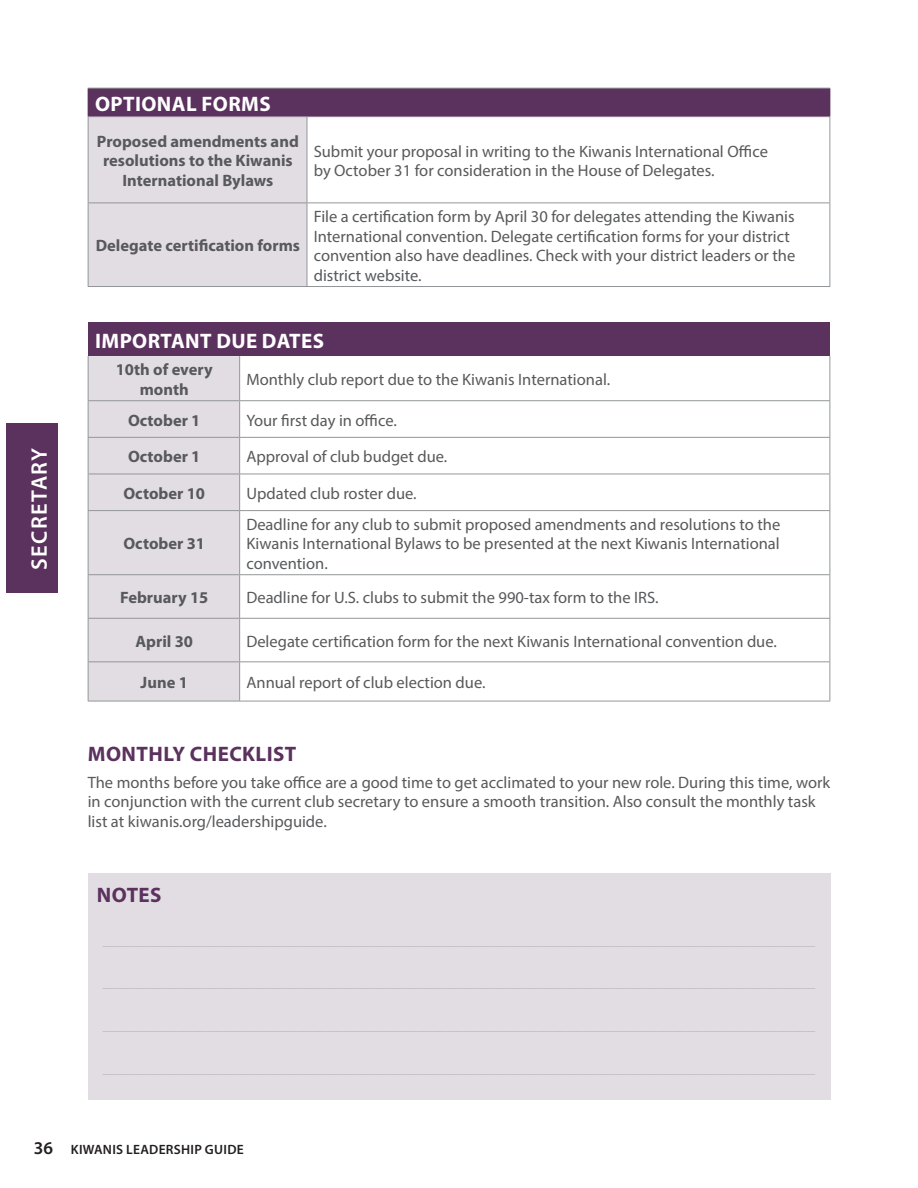
<style>
.page{position:relative;width:918px;height:1188px;background:#fff}
.page>*{position:absolute;margin:0;border:0;box-sizing:border-box;transform-origin:0 0}
.t1{font:600 22.5px "Myriad Pro";letter-spacing:.06em;color:#fff}
.t2{font:700 21px "Myriad Pro";letter-spacing:.02em;color:#fff}
.t3{font:700 21px "Myriad Pro";letter-spacing:.02em;color:#5b315e}
.t4{font:16.5px/19.5px "Myriad Pro";color:#58595b}
.t5{font:700 16.5px/19.5px "Myriad Pro";color:#58595b;text-align:center}
.t6{font:700 15px "Myriad Pro";color:#bcbdbf}
.t7{font:600 13.5px "Myriad Pro";letter-spacing:.02em;color:#231f20}
.s1{font-size:18px}
</style>
<div class="page">
<div style="left:7px;top:423px;width:51px;height:170px;background:#5b315e"></div>
<div style="left:88px;top:88px;width:742px;height:29px;background:#5b315e"></div>
<hr style="left:307px;top:117px;width:1px;height:86px;background:#939698">
<hr style="left:830px;top:117px;width:1px;height:86px;background:#939698">
<hr style="left:307px;top:203px;width:523px;height:1px;background:#939698">
<hr style="left:307px;top:203px;width:1px;height:83px;background:#939698">
<hr style="left:830px;top:203px;width:1px;height:83px;background:#939698">
<hr style="left:88px;top:286px;width:742px;height:1px;background:#939698">
<div style="left:88px;top:117px;width:219px;height:169px;background:#e2dde3"></div>
<svg style="left:830px;top:89px;width:1px;height:27px"></svg>
<hr style="left:88px;top:116px;width:742px;height:1px;background:#99829b">
<hr style="left:88px;top:88px;width:742px;height:1px;background:#939698">
<div style="left:88px;top:323px;width:742px;height:33px;background:#5b315e"></div>
<div style="left:89px;top:356px;width:150px;height:345px;background:#e2dde3"></div>
<hr style="left:88px;top:356px;width:1px;height:44px;background:#939698">
<hr style="left:239px;top:356px;width:1px;height:44px;background:#939698">
<hr style="left:830px;top:356px;width:1px;height:44px;background:#939698">
<hr style="left:88px;top:400px;width:152px;height:1px;background:#939698">
<hr style="left:88px;top:401px;width:1px;height:36px;background:#939698">
<hr style="left:240px;top:400px;width:590px;height:1px;background:#939698">
<hr style="left:239px;top:401px;width:1px;height:36px;background:#939698">
<hr style="left:830px;top:401px;width:1px;height:36px;background:#939698">
<hr style="left:88px;top:437px;width:152px;height:1px;background:#939698">
<hr style="left:88px;top:438px;width:1px;height:36px;background:#939698">
<hr style="left:240px;top:437px;width:590px;height:1px;background:#939698">
<hr style="left:239px;top:438px;width:1px;height:36px;background:#939698">
<hr style="left:830px;top:438px;width:1px;height:36px;background:#939698">
<hr style="left:88px;top:474px;width:152px;height:1px;background:#939698">
<hr style="left:88px;top:474px;width:1px;height:36px;background:#939698">
<hr style="left:240px;top:474px;width:590px;height:1px;background:#939698">
<hr style="left:239px;top:474px;width:1px;height:36px;background:#939698">
<hr style="left:830px;top:474px;width:1px;height:36px;background:#939698">
<hr style="left:88px;top:510px;width:152px;height:1px;background:#939698">
<hr style="left:88px;top:511px;width:1px;height:63px;background:#939698">
<hr style="left:240px;top:510px;width:590px;height:1px;background:#939698">
<hr style="left:239px;top:511px;width:1px;height:63px;background:#939698">
<hr style="left:830px;top:511px;width:1px;height:63px;background:#939698">
<hr style="left:88px;top:574px;width:152px;height:1px;background:#939698">
<hr style="left:88px;top:575px;width:1px;height:43px;background:#939698">
<hr style="left:240px;top:574px;width:590px;height:1px;background:#939698">
<hr style="left:239px;top:575px;width:1px;height:43px;background:#939698">
<hr style="left:830px;top:575px;width:1px;height:43px;background:#939698">
<hr style="left:88px;top:618px;width:152px;height:1px;background:#939698">
<hr style="left:88px;top:619px;width:1px;height:42px;background:#939698">
<hr style="left:240px;top:618px;width:590px;height:1px;background:#939698">
<hr style="left:239px;top:619px;width:1px;height:42px;background:#939698">
<hr style="left:830px;top:619px;width:1px;height:42px;background:#939698">
<hr style="left:88px;top:661px;width:152px;height:1px;background:#939698">
<hr style="left:88px;top:662px;width:1px;height:39px;background:#939698">
<hr style="left:240px;top:661px;width:590px;height:1px;background:#939698">
<hr style="left:239px;top:662px;width:1px;height:39px;background:#939698">
<hr style="left:830px;top:662px;width:1px;height:39px;background:#939698">
<hr style="left:88px;top:701px;width:742px;height:1px;background:#939698">
<div style="left:88px;top:873px;width:742px;height:227px;background:#e2dde3"></div>
<p class="t2" style="left:95px;top:96px;width:177px">OPTIONAL FORMS</p>
<p class="t5" style="left:97px;top:133px;width:203px">Proposed amendments and resolutions to the Kiwanis<br>International Bylaws</p>
<p class="t4" style="left:314px;top:142px;width:456px">Submit your proposal in writing to the Kiwanis International Office by October 31 for consideration in the House of Delegates.</p>
<h1 class="t1" style="left:26px;top:570px;width:123px;rotate:-90deg">SECRETARY</h1>
<p class="t5" style="left:96px;top:237px;width:206px">Delegate certification forms</p>
<p class="t4" style="left:314px;top:208px;width:483px">File a certification form by April 30 for delegates attending the Kiwanis International convention. Delegate certification forms for your district convention also have deadlines. Check with your district leaders or the district website.</p>
<p class="t2" style="left:95px;top:333px;width:230px">IMPORTANT DUE DATES</p>
<p class="t5" style="left:116px;top:361px;width:98px">10th of every month</p>
<p class="t4" style="left:246px;top:371px;width:365px">Monthly club report due to the Kiwanis International.</p>
<p class="t5" style="left:128px;top:411px;width:74px">October 1</p>
<p class="t4" style="left:246px;top:411px;width:152px">Your first day in office.</p>
<p class="t5" style="left:128px;top:448px;width:74px">October 1</p>
<p class="t4" style="left:246px;top:448px;width:202px">Approval of club budget due.</p>
<p class="t5" style="left:123px;top:485px;width:83px">October 10</p>
<p class="t4" style="left:246px;top:485px;width:172px">Updated club roster due.</p>
<p class="t5" style="left:123px;top:535px;width:83px">October 31</p>
<p class="t4" style="left:246px;top:515px;width:535px;text-align:justify">Deadline for any club to submit proposed amendments and resolutions to the Kiwanis International Bylaws to be presented at the next Kiwanis International convention.</p>
<p class="t5" style="left:120px;top:589px;width:90px">February 15</p>
<p class="t4" style="left:246px;top:589px;width:414px">Deadline for U.S. clubs to submit the 990-tax form to the IRS.</p>
<p class="t5" style="left:135px;top:632px;width:59px">April 30</p>
<p class="t4" style="left:246px;top:632px;width:532px">Delegate certification form for the next Kiwanis International convention due.</p>
<p class="t5" style="left:141px;top:674px;width:49px">June 1</p>
<p class="t4" style="left:246px;top:674px;width:241px">Annual report of club election due.</p>
<p class="t3" style="left:88px;top:746px;width:210px">MONTHLY CHECKLIST</p>
<p class="t4" style="left:88px;top:773px;width:744px">The months before you take office are a good time to get acclimated to your new role. During this time, work in conjunction with the current club secretary to ensure a smooth transition. Also consult the monthly task list at kiwanis.org/leadershipguide.</p>
<p class="t3" style="left:97px;top:887px;width:66px">NOTES</p>
<p class="t6" style="left:103px;top:934px;width:714px">_______________________________________________________________________________________________</p>
<p class="t6" style="left:103px;top:977px;width:714px">_______________________________________________________________________________________________</p>
<p class="t6" style="left:103px;top:1019px;width:714px">_______________________________________________________________________________________________</p>
<p class="t6" style="left:103px;top:1062px;width:714px">_______________________________________________________________________________________________</p>
<p class="t7" style="left:34px;top:1141px;width:212px"><span class="s1">36</span> KIWANIS LEADERSHIP GUIDE</p>
</div>
